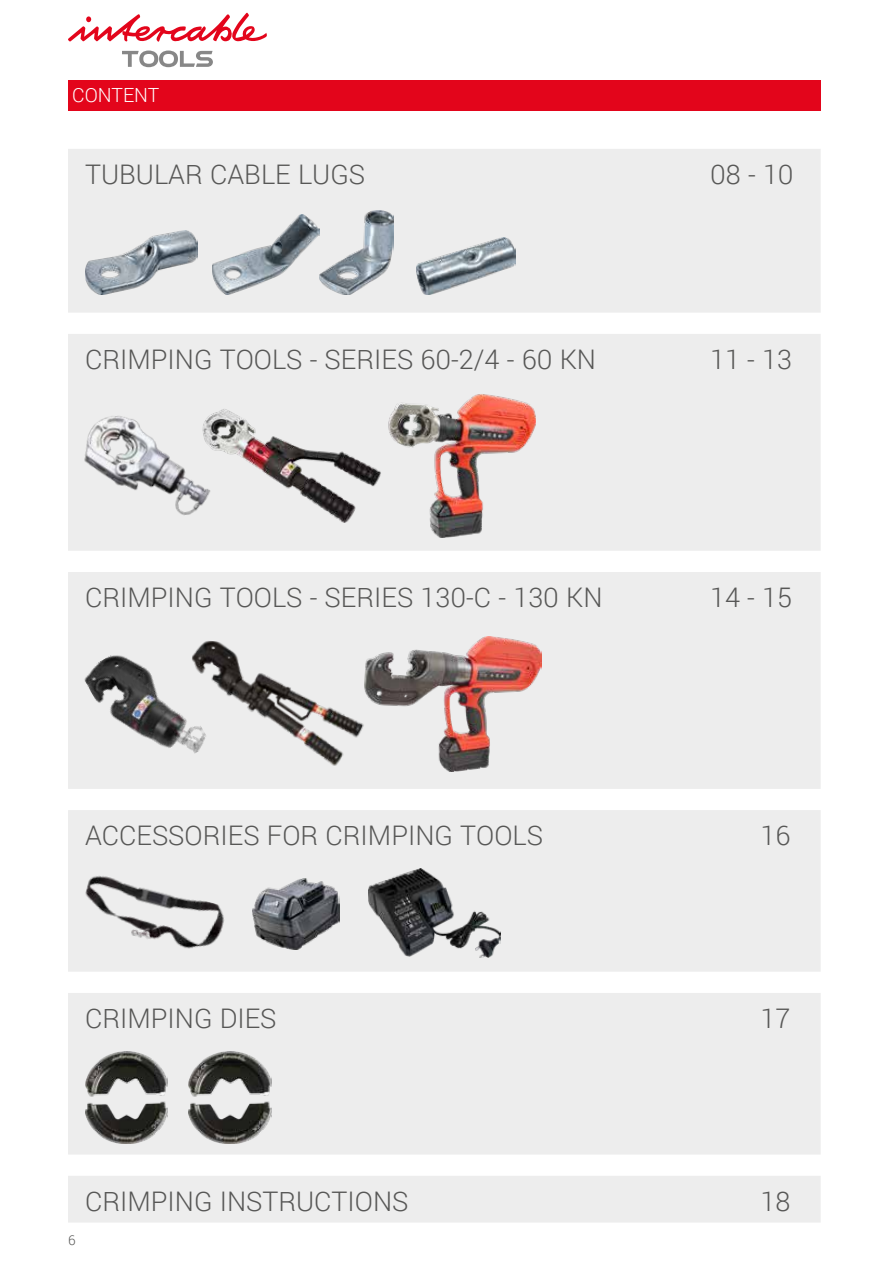
<style>
.page{position:relative;width:893px;height:1263px;background:#fff}
.page>*{position:absolute;margin:0;border:0;box-sizing:border-box;transform-origin:0 0}
.t1{font:300 27px "Roboto";color:#575756}
.t2{font:300 19.5px "Roboto";color:#fff}
.t3{font:300 13.5px "Roboto";color:#575756}
</style>
<div class="page">
<div style="left:68px;top:1176px;width:753px;height:46px;background:#ededed"></div>
<div style="left:68px;top:572px;width:753px;height:217px;background:#ededed"></div>
<div style="left:68px;top:810px;width:753px;height:162px;background:#ededed"></div>
<div style="left:68px;top:993px;width:753px;height:161px;background:#ededed"></div>
<div style="left:68px;top:334px;width:753px;height:217px;background:#ededed"></div>
<div style="left:68px;top:149px;width:753px;height:164px;background:#ededed"></div>
<div style="left:68px;top:80px;width:753px;height:31px;background:#e3051b"></div>
<svg style="left:122px;top:51px;width:91px;height:16px"></svg>
<svg style="left:68px;top:13px;width:199px;height:29px"></svg>
<img style="left:68px;top:387px;width:179px;height:157px">
<img style="left:202px;top:408px;width:180px;height:115px">
<img style="left:388px;top:394px;width:148px;height:144px">
<img style="left:80px;top:634px;width:131px;height:149px">
<img style="left:185px;top:640px;width:179px;height:128px">
<img style="left:364px;top:637px;width:177px;height:134px">
<img style="left:368px;top:869px;width:133px;height:88px">
<img style="left:253px;top:879px;width:86px;height:71px">
<img style="left:78px;top:870px;width:151px;height:88px">
<img style="left:85px;top:230px;width:113px;height:64px">
<img style="left:212px;top:214px;width:107px;height:80px">
<img style="left:417px;top:238px;width:99px;height:56px">
<img style="left:85px;top:1051px;width:82px;height:92px">
<img style="left:189px;top:1051px;width:82px;height:92px">
<img style="left:319px;top:211px;width:74px;height:83px">
<p class="t2" style="left:72px;top:82px;width:89px">CONTENT</p>
<p class="t1" style="left:85px;top:156px;width:281px">TUBULAR CABLE LUGS</p>
<p class="t1" style="left:710px;top:156px;width:85px">08 - 10</p>
<p class="t1" style="left:85px;top:341px;width:513px">CRIMPING TOOLS - SERIES 60-2/4 - 60 KN</p>
<p class="t1" style="left:710px;top:341px;width:84px">11 - 13</p>
<p class="t1" style="left:85px;top:579px;width:519px">CRIMPING TOOLS - SERIES 130-C - 130 KN</p>
<p class="t1" style="left:710px;top:579px;width:84px">14 - 15</p>
<p class="t1" style="left:85px;top:817px;width:459px">ACCESSORIES FOR CRIMPING TOOLS</p>
<p class="t1" style="left:761px;top:817px;width:31px">16</p>
<p class="t1" style="left:85px;top:1000px;width:193px">CRIMPING DIES</p>
<p class="t1" style="left:761px;top:1000px;width:31px">17</p>
<p class="t3" style="left:68px;top:1231px;width:9px">6</p>
<p class="t1" style="left:85px;top:1182px;width:325px">CRIMPING INSTRUCTIONS</p>
<p class="t1" style="left:761px;top:1182px;width:31px">18</p>
</div>
